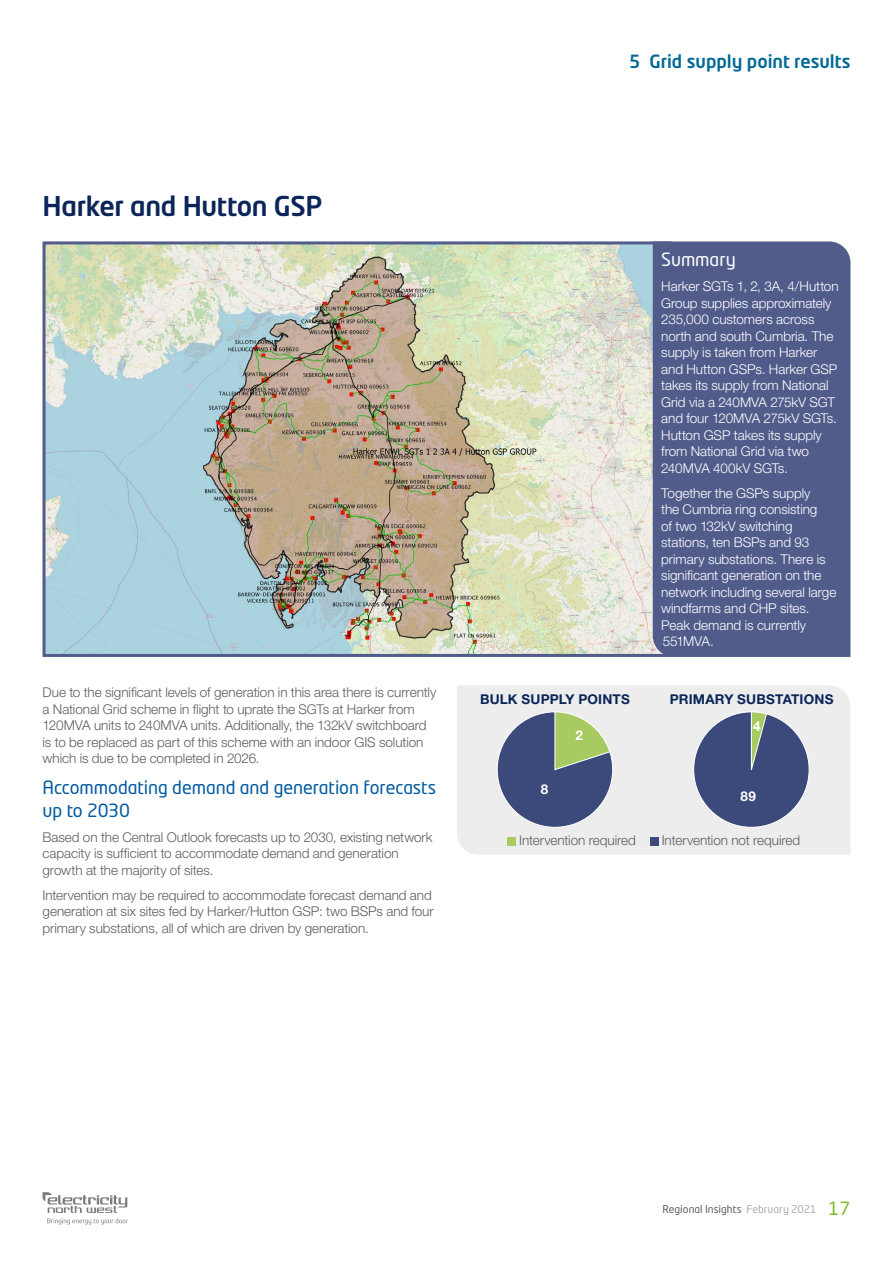
<style>
.page{position:relative;width:893px;height:1263px;background:#fff}
.page>*{position:absolute;margin:0;border:0;box-sizing:border-box;transform-origin:0 0}
.t1{font:500 27px "Neo Tech Std";letter-spacing:-.015em;color:#0b2559}
.t2{font:18px/22.5px "Neo Tech Std";letter-spacing:-.005em;color:#005aa0}
.t3{font:500 18px "Neo Tech Std";color:#006994}
.t4{font:18px "Neo Tech Std";letter-spacing:-.005em;color:#fff}
.t5{font:300 13.5px/16.5px "Helvetica Neue";letter-spacing:-.005em;color:#5f5e5e}
.t6{font:300 13.5px/16.5px "Helvetica Neue";letter-spacing:-.005em;color:#fff}
.t7{font:700 13.5px "Helvetica Neue";letter-spacing:.015em;color:#0b2559}
.t8{font:700 13.5px "Helvetica Neue";color:#fff}
.t9{font:10.5px "Neo Tech Std";letter-spacing:.005em;color:#5f5e5e}
.s1{color:#acabab}
.s2{font-size:18px;color:#80ba27}
</style>
<div class="page">
<img style="left:47px;top:245px;width:606px;height:408px">
<div style="left:43px;top:241px;width:628px;height:416px;border:3px solid #515c8b"></div>
<div style="left:653px;top:241px;width:197px;height:416px;background:#515c8b"></div>
<div style="left:457px;top:685px;width:393px;height:170px;background:#ededed"></div>
<div style="left:507px;top:837px;width:9px;height:8px;background:#a7ca61"></div>
<div style="left:650px;top:837px;width:8px;height:8px;background:#3c4a7b"></div>
<div style="left:497px;top:712px;width:116px;height:115px;background:#3c4a7b;border-radius:50%"></div>
<svg style="left:554px;top:711px;width:57px;height:60px"></svg>
<div style="left:694px;top:712px;width:115px;height:115px;background:#3c4a7b;border-radius:50%"></div>
<svg style="left:750px;top:711px;width:18px;height:59px"></svg>
<svg style="left:43px;top:1192px;width:85px;height:32px"></svg>
<h2 class="t3" style="left:629px;top:50px;width:223px">5 Grid supply point results</h2>
<h1 class="t1" style="left:43px;top:189px;width:281px">Harker and Hutton GSP</h1>
<p class="t5" style="left:43px;top:684px;width:395px">Due to the significant levels of generation in this area there is currently a National Grid scheme in flight to uprate the SGTs at Harker from 120MVA units to 240MVA units. Additionally, the 132kV switchboard is to be replaced as part of this scheme with an indoor GIS solution which is due to be completed in 2026.</p>
<h2 class="t2" style="left:43px;top:776px;width:395px">Accommodating demand and generation forecasts up to 2030</h2>
<p class="t5" style="left:43px;top:828px;width:392px">Based on the Central Outlook forecasts up to 2030, existing network capacity is sufficient to accommodate demand and generation growth at the majority of sites.</p>
<p class="t5" style="left:43px;top:886px;width:393px">Intervention may be required to accommodate forecast demand and generation at six sites fed by Harker/Hutton GSP: two BSPs and four primary substations, all of which are driven by generation.</p>
<h2 class="t4" style="left:661px;top:248px;width:76px">Summary</h2>
<p class="t6" style="left:661px;top:278px;width:179px">Harker SGTs 1, 2, 3A, 4/Hutton<br>Group supplies approximately<br>235,000 customers across north and south Cumbria. The supply is taken from Harker and Hutton GSPs. Harker GSP takes its supply from National<br>Grid via a 240MVA 275kV SGT and four 120MVA 275kV SGTs.<br>Hutton GSP takes its supply from National Grid via two<br>240MVA 400kV SGTs.</p>
<p class="t6" style="left:661px;top:484px;width:177px">Together the GSPs supply<br>the Cumbria ring consisting<br>of two 132kV switching stations, ten BSPs and 93 primary substations. There is significant generation on the network including several large windfarms and CHP sites.<br>Peak demand is currently<br>551MVA.</p>
<p class="t7" style="left:480px;top:691px;width:151px">BULK SUPPLY POINTS</p>
<p class="t7" style="left:670px;top:691px;width:165px">PRIMARY SUBSTATIONS</p>
<p class="t8" style="left:541px;top:781px;width:9px">8</p>
<p class="t8" style="left:575px;top:727px;width:9px">2</p>
<p class="t8" style="left:753px;top:718px;width:9px">4</p>
<p class="t8" style="left:741px;top:788px;width:17px">89</p>
<p class="t5" style="left:519px;top:832px;width:118px">Intervention required</p>
<p class="t5" style="left:662px;top:832px;width:140px">Intervention not required</p>
<p class="t9" style="left:662px;top:1202px;width:190px">Regional Insights <span class="s1">February 2021</span> <span class="s2">17</span></p>
</div>
